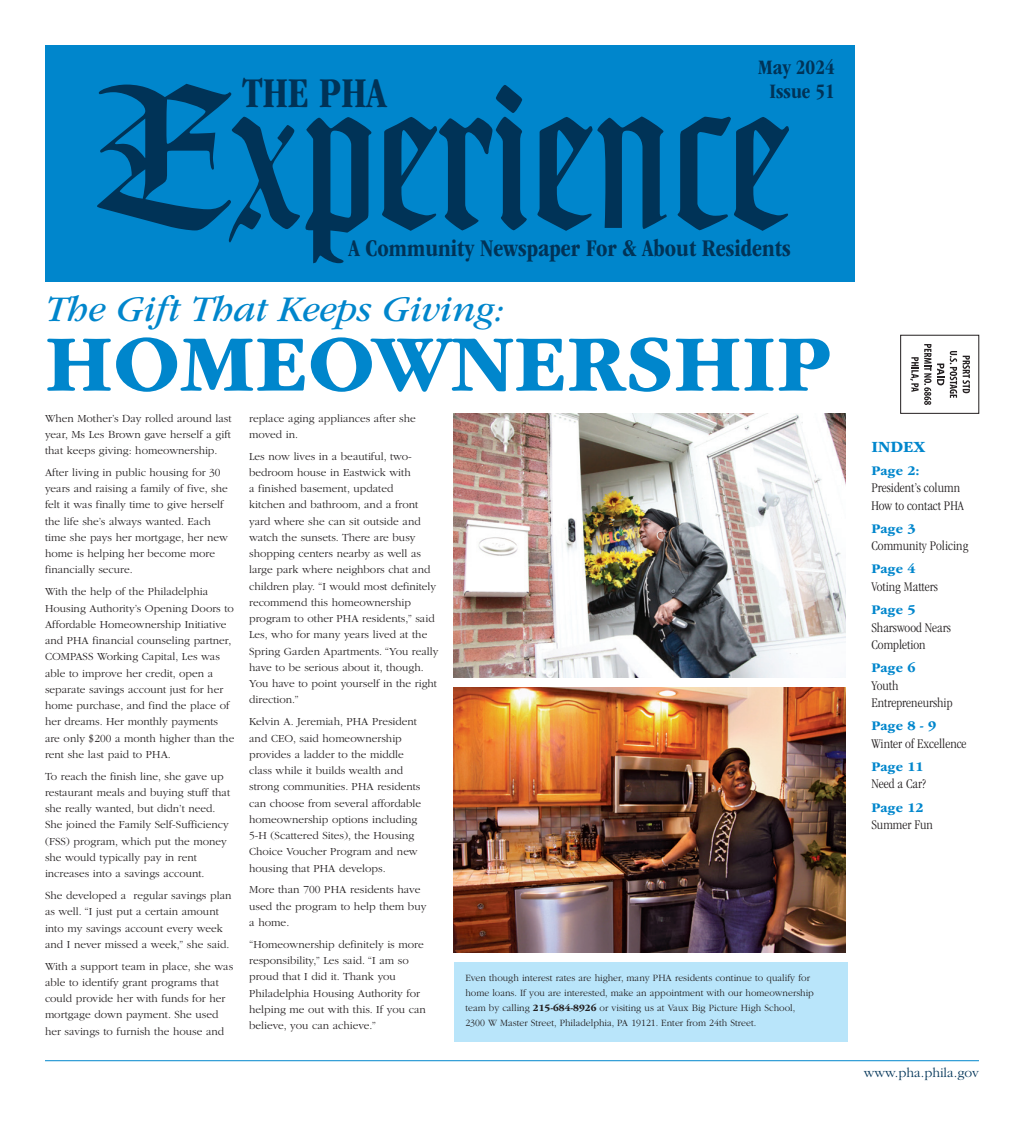
<style>
.page{position:relative;width:1024px;height:1125px;background:#fff}
.page>*{position:absolute;margin:0;border:0;box-sizing:border-box;transform-origin:0 0}
.Header_2022{font:700 83.38px "ITC Garamond Std";color:#0086cc}
.t1{font:700 condensed 43.88px "ITC Garamond Std";color:#003357}
.Header_2022-2{font:italic 37.75px "ITC Garamond Std";color:#0086cc}
.t2{font:700 condensed 24.75px "ITC Garamond Std";color:#003357}
.Header_2022-3{font:700 condensed 21.25px "ITC Garamond Std";color:#003357}
.Main_2022{font:700 16.25px "ITC Garamond Std";color:#0086cc}
.Main_2022-2{font:300 condensed 13.75px/17.5px "ITC Garamond Std";color:#231f20}
.t3{font:300 13.75px "ITC Garamond Std";color:#003357}
.Front_Page{font:300 11.25px/16.2px "ITC Garamond Std";color:#231f20}
.Front_Page-2{font:300 10px/15px "ITC Garamond Std";color:#231f20}
.s1{font-weight:700}
.s2{font-weight:700;font-stretch:normal;color:#0086cc}
</style>
<div class="page">
<hr style="left:45px;top:1060px;width:934px;height:1px;background:#0086cc">
<div style="left:900px;top:335px;width:79px;height:79px;border:1px solid #231f20"></div>
<svg style="left:950px;top:351px;width:20px;height:47px"></svg>
<svg style="left:937px;top:364px;width:7px;height:21px"></svg>
<svg style="left:924px;top:344px;width:7px;height:61px"></svg>
<svg style="left:910px;top:357px;width:8px;height:35px"></svg>
<div style="left:45px;top:45px;width:809px;height:236px;background:#0086cc"></div>
<svg style="left:382px;top:85px;width:145px;height:146px"></svg>
<svg style="left:97px;top:84px;width:274px;height:179px"></svg>
<svg style="left:537px;top:116px;width:130px;height:115px"></svg>
<svg style="left:677px;top:117px;width:112px;height:114px"></svg>
<div style="left:453px;top:962px;width:394px;height:80px;background:#b9e5fa"></div>
<img style="left:453px;top:414px;width:393px;height:264px">
<img style="left:453px;top:688px;width:393px;height:264px">
<p class="t1" style="left:242px;top:69px;width:146px">THE PHA</p>
<p class="Header_2022-3" style="left:758px;top:56px;width:78px">May 2024</p>
<p class="Header_2022-3" style="left:769px;top:79px;width:67px">Issue 51</p>
<p class="t2" style="left:348px;top:234px;width:444px">A Community Newspaper For &amp; About Residents</p>
<p class="Header_2022-2" style="left:45px;top:288px;width:462px">The Gift That Keeps Giving:</p>
<p class="Header_2022" style="left:45px;top:317px;width:788px">HOMEOWNERSHIP</p>
<p class="Front_Page" style="left:45px;top:410px;width:188px;text-align:justify">When Mother’s Day rolled around last year, Ms Les Brown gave herself a gift that keeps giving: homeownership.</p>
<p class="Front_Page" style="left:45px;top:464px;width:184px">After living in public housing for 30 years and raising a family of five, she felt it was finally time to give herself the life she’s always wanted. Each time she pays her mortgage, her new home is helping her become more financially secure.</p>
<p class="Front_Page" style="left:45px;top:584px;width:191px">With the help of the Philadelphia Housing Authority’s Opening Doors to Affordable Homeownership Initiative and PHA financial counseling partner, COMPASS Working Capital, Les was able to improve her credit, open a separate savings account just for her home purchase, and find the place of her dreams. Her monthly payments are only $200 a month higher than the rent she last paid to PHA.</p>
<p class="Front_Page" style="left:45px;top:768px;width:187px">To reach the finish line, she gave up restaurant meals and buying stuff that she really wanted, but didn’t need.<br>She joined the Family Self-Sufficiency (FSS) program, which put the money she would typically pay in rent increases into a savings account.</p>
<p class="Front_Page" style="left:45px;top:888px;width:188px">She developed a regular savings plan as well. “I just put a certain amount into my savings account every week and I never missed a week,” she said.</p>
<p class="Front_Page" style="left:45px;top:958px;width:190px">With a support team in place, she was able to identify grant programs that could provide her with funds for her mortgage down payment. She used her savings to furnish the house and</p>
<p class="Front_Page" style="left:249px;top:410px;width:168px">replace aging appliances after she moved in.</p>
<p class="Front_Page" style="left:249px;top:448px;width:191px">Les now lives in a beautiful, two&shy;bedroom house in Eastwick with<br>a finished basement, updated<br>kitchen and bathroom, and a front yard where she can sit outside and watch the sunsets. There are busy shopping centers nearby as well as large park where neighbors chat and children play. “I would most definitely recommend this homeownership program to other PHA residents,” said Les, who for many years lived at the Spring Garden Apartments. “You really have to be serious about it, though.<br>You have to point yourself in the right direction.”</p>
<p class="Front_Page" style="left:249px;top:714px;width:173px">Kelvin A. Jeremiah, PHA President and CEO, said homeownership provides a ladder to the middle class while it builds wealth and strong communities. PHA residents can choose from several affordable homeownership options including<br>5-H (Scattered Sites), the Housing<br>Choice Voucher Program and new housing that PHA develops.</p>
<p class="Front_Page" style="left:249px;top:882px;width:179px">More than 700 PHA residents have used the program to help them buy a home.</p>
<p class="Front_Page" style="left:249px;top:936px;width:178px">“Homeownership definitely is more responsibility,” Les said. “I am so proud that I did it. Thank you<br>Philadelphia Housing Authority for helping me out with this. If you can believe, you can achieve.”</p>
<p class="Front_Page-2" style="left:465px;top:970px;width:350px">Even though interest rates are higher, many PHA residents continue to qualify for home loans. If you are interested, make an appointment with our homeownership team by calling <span class="s1">215-684-8926</span> or visiting us at Vaux Big Picture High School, 2300 W Master Street, Philadelphia, PA 19121. Enter from 24th Street.</p>
<p class="Main_2022" style="left:871px;top:437px;width:55px">INDEX</p>
<p class="Main_2022-2" style="left:871px;top:462px;width:94px"><span class="s2">Page 2:<br></span>President’s column<br>How to contact PHA</p>
<p class="Main_2022-2" style="left:871px;top:520px;width:98px"><span class="s2">Page 3<br></span>Community Policing</p>
<p class="Main_2022-2" style="left:871px;top:560px;width:68px"><span class="s2">Page 4<br></span>Voting Matters</p>
<p class="Main_2022-2" style="left:871px;top:601px;width:81px"><span class="s2">Page 5<br></span>Sharswood Nears<br>Completion</p>
<p class="Main_2022-2" style="left:871px;top:659px;width:83px"><span class="s2">Page 6<br></span>Youth<br>Entrepreneurship</p>
<p class="Main_2022-2" style="left:871px;top:717px;width:97px"><span class="s2">Page 8 - 9<br></span>Winter of Excellence</p>
<p class="Main_2022-2" style="left:871px;top:758px;width:56px"><span class="s2">Page 11<br></span>Need a Car?</p>
<p class="Main_2022-2" style="left:871px;top:799px;width:63px"><span class="s2">Page 12<br></span>Summer Fun</p>
<p class="t3" style="left:863px;top:1065px;width:117px">www.pha.phila.gov</p>
</div>
